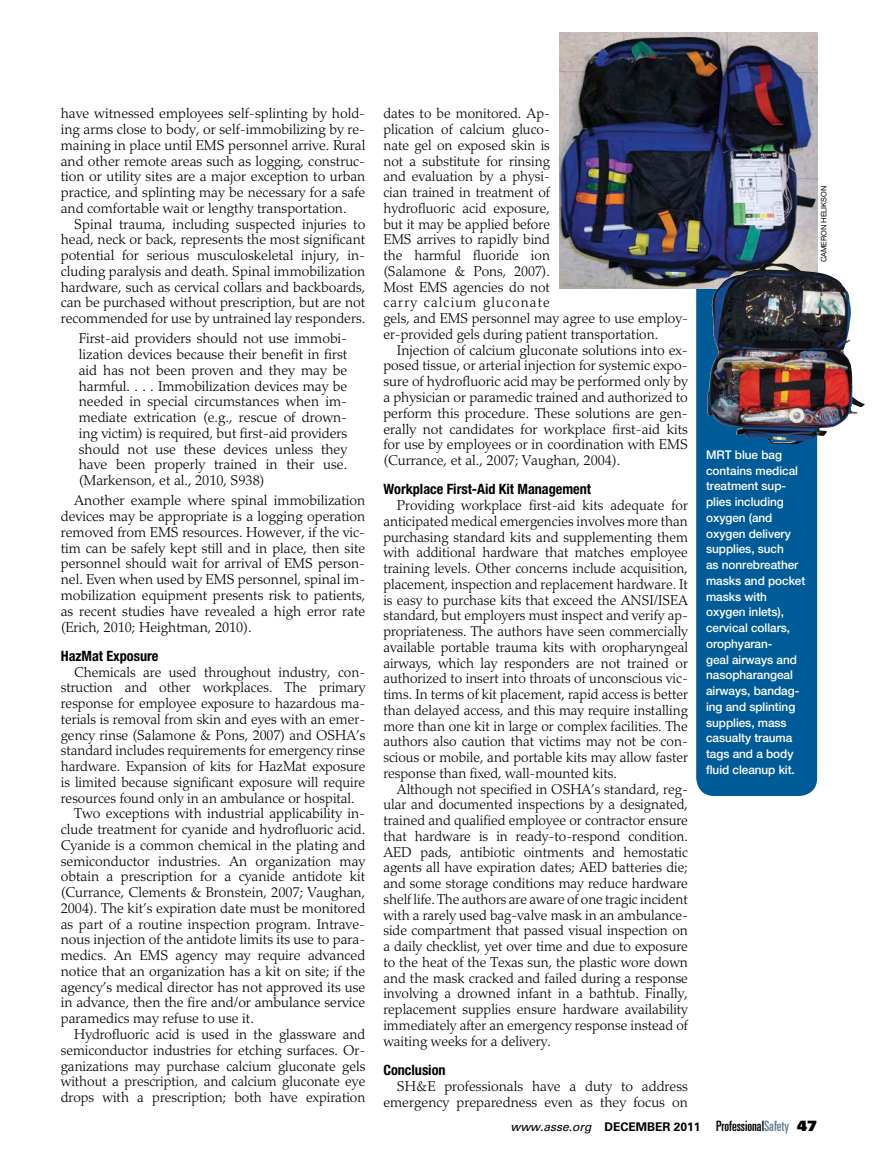
<style>
.page{position:relative;width:878px;height:1175px;background:#fff}
.page>*{position:absolute;margin:0;border:0;box-sizing:border-box;transform-origin:0 0}
.t1{font:300 14.25px/15.8px "Palatino LT Std";letter-spacing:-.005em;color:#000;text-align:justify}
.t2{font:700 condensed 14.25px "Helvetica Neue LT Std";color:#000}
.t3{font:500 12px/15.8px "Helvetica Neue LT Std";letter-spacing:-.005em;color:#fff}
.t4{font:italic 12px "Univers";color:#000}
.t5{font:7.5px "Helvetica Neue LT Std";color:#000}
.s1{font-weight:700;font-style:normal}
.s2{font-style:normal;font-stretch:ultra-condensed;font-size:14.25px}
.s3{font-style:normal;font-stretch:ultra-condensed;font-size:14.25px;color:#657c91}
.s4{font-weight:900;font-style:normal;font-size:14.25px}
</style>
<div class="page">
<div style="left:696px;top:32px;width:121px;height:764px;background:#005c99;border-radius:18px"></div>
<img style="left:559px;top:32px;width:258px;height:256px">
<img style="left:707px;top:262px;width:120px;height:183px">
<p class="t1" style="left:61px;top:106px;width:306px">have witnessed employees self-splinting by hold&shy;ing arms close to body, or self-immobilizing by re&shy;maining in place until EMS personnel arrive. Rural and other remote areas such as logging, construc&shy;tion or utility sites are a major exception to urban practice, and splinting may be necessary for a safe and comfortable wait or lengthy transportation.</p>
<p class="t1" style="left:61px;top:216px;width:306px;text-indent:13px">Spinal trauma, including suspected injuries to head, neck or back, represents the most significant potential for serious musculoskeletal injury, in&shy;cluding paralysis and death. Spinal immobilization hardware, such as cervical collars and backboards, can be purchased without prescription, but are not recommended for use by untrained lay responders.</p>
<p class="t1" style="left:79px;top:331px;width:270px">First-aid providers should not use immobi&shy;lization devices because their benefit in first aid has not been proven and they may be harmful. . . . Immobilization devices may be needed in special circumstances when im&shy;mediate extrication (e.g., rescue of drown&shy;ing victim) is required, but first-aid providers should not use these devices unless they have been properly trained in their use. (Markenson, et al., 2010, S938)</p>
<p class="t1" style="left:61px;top:493px;width:306px;text-indent:13px">Another example where spinal immobilization devices may be appropriate is a logging operation removed from EMS resources. However, if the vic&shy;tim can be safely kept still and in place, then site personnel should wait for arrival of EMS person&shy;nel. Even when used by EMS personnel, spinal im&shy;mobilization equipment presents risk to patients, as recent studies have revealed a high error rate (Erich, 2010; Heightman, 2010).</p>
<p class="t2" style="left:61px;top:647px;width:99px">HazMat Exposure</p>
<p class="t1" style="left:74px;top:664px;width:292px">Chemicals are used throughout industry, con-</p>
<p class="t1" style="left:61px;top:680px;width:306px">struction and other workplaces. The primary</p>
<p class="t1" style="left:61px;top:695px;width:306px">response for employee exposure to hazardous ma-</p>
<p class="t1" style="left:61px;top:711px;width:306px">terials is removal from skin and eyes with an emer-</p>
<p class="t1" style="left:61px;top:727px;width:306px">gency rinse (Salamone &amp; Pons, 2007) and OSHA’s</p>
<p class="t1" style="left:61px;top:743px;width:306px">standard includes requirements for emergency rinse</p>
<p class="t1" style="left:61px;top:758px;width:306px">hardware. Expansion of kits for HazMat exposure</p>
<p class="t1" style="left:61px;top:774px;width:306px">is limited because significant exposure will require</p>
<p class="t1" style="left:61px;top:790px;width:295px">resources found only in an ambulance or hospital.</p>
<p class="t1" style="left:74px;top:806px;width:292px">Two exceptions with industrial applicability in-</p>
<p class="t1" style="left:61px;top:821px;width:306px">clude treatment for cyanide and hydrofluoric acid.</p>
<p class="t1" style="left:61px;top:837px;width:306px">Cyanide is a common chemical in the plating and</p>
<p class="t1" style="left:61px;top:853px;width:306px">semiconductor industries. An organization may</p>
<p class="t1" style="left:61px;top:869px;width:306px">obtain a prescription for a cyanide antidote kit</p>
<p class="t1" style="left:61px;top:884px;width:306px">(Currance, Clements &amp; Bronstein, 2007; Vaughan,</p>
<p class="t1" style="left:61px;top:900px;width:306px">2004). The kit’s expiration date must be monitored</p>
<p class="t1" style="left:61px;top:916px;width:306px">as part of a routine inspection program. Intrave-</p>
<p class="t1" style="left:61px;top:932px;width:306px">nous injection of the antidote limits its use to para-</p>
<p class="t1" style="left:61px;top:947px;width:306px">medics. An EMS agency may require advanced</p>
<p class="t1" style="left:61px;top:963px;width:306px">notice that an organization has a kit on site; if the</p>
<p class="t1" style="left:61px;top:979px;width:306px">agency’s medical director has not approved its use</p>
<p class="t1" style="left:61px;top:995px;width:306px">in advance, then the fire and/or ambulance service</p>
<p class="t1" style="left:61px;top:1010px;width:195px">paramedics may refuse to use it.</p>
<p class="t1" style="left:74px;top:1026px;width:292px">Hydrofluoric acid is used in the glassware and</p>
<p class="t1" style="left:61px;top:1042px;width:306px">semiconductor industries for etching surfaces. Or-</p>
<p class="t1" style="left:61px;top:1058px;width:306px">ganizations may purchase calcium gluconate gels</p>
<p class="t1" style="left:61px;top:1073px;width:306px">without a prescription, and calcium gluconate eye</p>
<p class="t1" style="left:61px;top:1089px;width:306px">drops with a prescription; both have expiration</p>
<p class="t1" style="left:383px;top:106px;width:306px;text-align:left">dates to be monitored. Ap-<br>plication of calcium gluco-<br>nate gel on exposed skin is<br>not a substitute for rinsing<br>and evaluation by a physi-<br>cian trained in treatment of<br>hydrofluoric acid exposure,<br>but it may be applied before<br>EMS arrives to rapidly bind<br>the harmful fluoride ion<br>(Salamone &amp; Pons, 2007).<br>Most EMS agencies do not<br>carry calcium gluconate<br>gels, and EMS personnel may agree to use employ&shy;er-provided gels during patient transportation.</p>
<p class="t1" style="left:383px;top:342px;width:306px;text-indent:13px">Injection of calcium gluconate solutions into ex&shy;posed tissue, or arterial injection for systemic expo&shy;sure of hydrofluoric acid may be performed only by a physician or paramedic trained and authorized to perform this procedure. These solutions are gen&shy;erally not candidates for workplace first-aid kits for use by employees or in coordination with EMS (Currance, et al., 2007; Vaughan, 2004).</p>
<p class="t2" style="left:383px;top:480px;width:209px">Workplace First-Aid Kit Management</p>
<p class="t1" style="left:383px;top:497px;width:306px;text-indent:14px">Providing workplace first-aid kits adequate for anticipated medical emergencies involves more than purchasing standard kits and supplementing them with additional hardware that matches employee training levels. Other concerns include acquisition, placement, inspection and replacement hardware. It is easy to purchase kits that exceed the ANSI/ISEA standard, but employers must inspect and verify ap&shy;propriateness. The authors have seen commercially available portable trauma kits with oropharyngeal airways, which lay responders are not trained or authorized to insert into throats of unconscious vic&shy;tims. In terms of kit placement, rapid access is better than delayed access, and this may require installing more than one kit in large or complex facilities. The authors also caution that victims may not be con&shy;scious or mobile, and portable kits may allow faster response than fixed, wall-mounted kits.</p>
<p class="t1" style="left:383px;top:781px;width:306px;text-indent:14px">Although not specified in OSHA’s standard, reg&shy;ular and documented inspections by a designated, trained and qualified employee or contractor ensure that hardware is in ready-to-respond condition.<br>AED pads, antibiotic ointments and hemostatic agents all have expiration dates; AED batteries die; and some storage conditions may reduce hardware shelf life. The authors are aware of one tragic incident with a rarely used bag-valve mask in an ambulance&shy;side compartment that passed visual inspection on a daily checklist, yet over time and due to exposure to the heat of the Texas sun, the plastic wore down and the mask cracked and failed during a response involving a drowned infant in a bathtub. Finally, replacement supplies ensure hardware availability immediately after an emergency response instead of waiting weeks for a delivery.</p>
<p class="t2" style="left:383px;top:1061px;width:64px">Conclusion</p>
<p class="t1" style="left:383px;top:1078px;width:306px;text-align:right">SH&amp;E professionals have a duty to address emergency preparedness even as they focus on</p>
<p class="t5" style="left:819px;top:262px;width:78px;rotate:-90deg">cameron helikson</p>
<p class="t3" style="left:706px;top:446px;width:101px">MRT blue bag contains medical treatment sup&shy;plies including oxygen (and oxygen delivery supplies, such<br>as nonrebreather masks and pocket masks with oxygen inlets), cervical collars, orophyaran-<br>geal airways and nasopharangeal airways, bandag&shy;ing and splinting supplies, mass casualty trauma tags and a body fluid cleanup kit.</p>
<p class="t4" style="left:510px;top:1119px;width:308px">www.asse.org <span class="s1">DECEMBER 2011</span> <span class="s2">Professional</span><span class="s3">Safety</span> <span class="s4">47</span></p>
</div>
